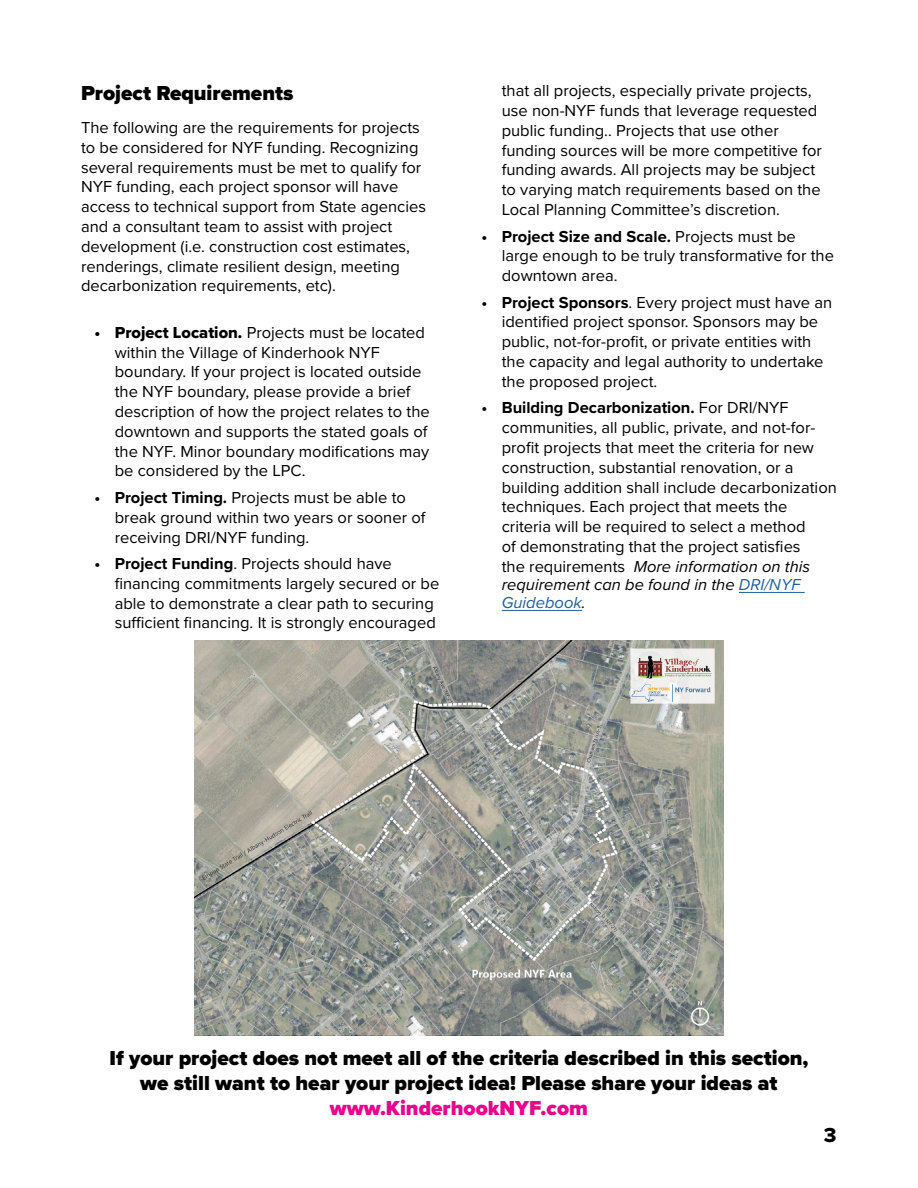
<style>
.page{position:relative;width:918px;height:1188px;background:#fff}
.page>*{position:absolute;margin:0;border:0;box-sizing:border-box;transform-origin:0 0}
.t1{font:900 21px/25.2px "Proxima Nova";color:#000;text-align:center}
.t2{font:900 21px "Proxima Nova";color:#ec008c}
.t3{font:21px "Proxima Nova Extrabld";color:#000}
.t4{font:16.5px/19.8px "Proxima Nova";color:#000}
.t5{font:italic 16.5px/18px "Proxima Nova";color:#000}
.s1{font-family:"Proxima Nova Extrabld"}
.s2{font-weight:700}
.s3{font-style:italic}
.s4{color:#215e9e}
</style>
<div class="page">
<img style="left:195px;top:640px;width:528px;height:396px">
<hr style="left:739px;top:592px;width:66px;height:1px;background:#215e9e">
<hr style="left:502px;top:610px;width:80px;height:1px;background:#215e9e">
<p class="t1" style="left:81px;top:80px;width:214px">Project Requirements</p>
<p class="t4" style="left:81px;top:117px;width:347px">The following are the requirements for projects to be considered for NYF funding. Recognizing several requirements must be met to qualify for NYF funding, each project sponsor will have access to technical support from State agencies and a consultant team to assist with project development (i.e. construction cost estimates, renderings, climate resilient design, meeting decarbonization requirements, etc).</p>
<p class="t4" style="left:115px;top:322px;width:317px;text-indent:-20px"><span class="s1">• Project Location.</span> Projects must be located within the Village of Kinderhook NYF boundary. If your project is located outside the NYF boundary, please provide a brief description of how the project relates to the downtown and supports the stated goals of the NYF. Minor boundary modifications may be considered by the LPC.</p>
<p class="t4" style="left:115px;top:487px;width:312px;text-indent:-20px"><span class="s2">• Project Timing.</span> Projects must be able to break ground within two years or sooner of receiving DRI/NYF funding.</p>
<p class="t4" style="left:115px;top:553px;width:326px;text-indent:-20px"><span class="s2">• Project Funding</span>. Projects should have financing commitments largely secured or be able to demonstrate a clear path to securing sufficient financing. It is strongly encouraged</p>
<p class="t4" style="left:502px;top:80px;width:322px">that all projects, especially private projects, use non-NYF funds that leverage requested public funding.. Projects that use other funding sources will be more competitive for funding awards. All projects may be subject to varying match requirements based on the Local Planning Committee’s discretion.</p>
<p class="t4" style="left:502px;top:225px;width:334px;text-indent:-20px"><span class="s2">• Project Size and Scale.</span> Projects must be large enough to be truly transformative for the downtown area.</p>
<p class="t4" style="left:502px;top:292px;width:332px;text-indent:-20px"><span class="s2">• Project Sponsors</span>. Every project must have an identified project sponsor. Sponsors may be public, not-for-profit, or private entities with the capacity and legal authority to undertake the proposed project.</p>
<p class="t4" style="left:502px;top:397px;width:337px;text-indent:-20px"><span class="s2">• Building Decarbonization.</span> For DRI/NYF communities, all public, private, and not-for&shy;profit projects that meet the criteria for new construction, substantial renovation, or a building addition shall include decarbonization techniques. Each project that meets the criteria will be required to select a method<br>of demonstrating that the project satisfies<br>the requirements <span class="s3">More information on this</span></p>
<p class="t5" style="left:502px;top:575px;width:300px">requirement can be found in the <span class="s4">DRI/NYF<br>Guidebook</span>.</p>
<p class="t1" style="left:110px;top:1045px;width:700px">If your project does not meet all of the criteria described in this section, we still want to hear your project idea! Please share your ideas at</p>
<p class="t2" style="left:330px;top:1093px;width:260px">www.KinderhookNYF.com</p>
<p class="t3" style="left:824px;top:1119px;width:14px">3</p>
</div>
